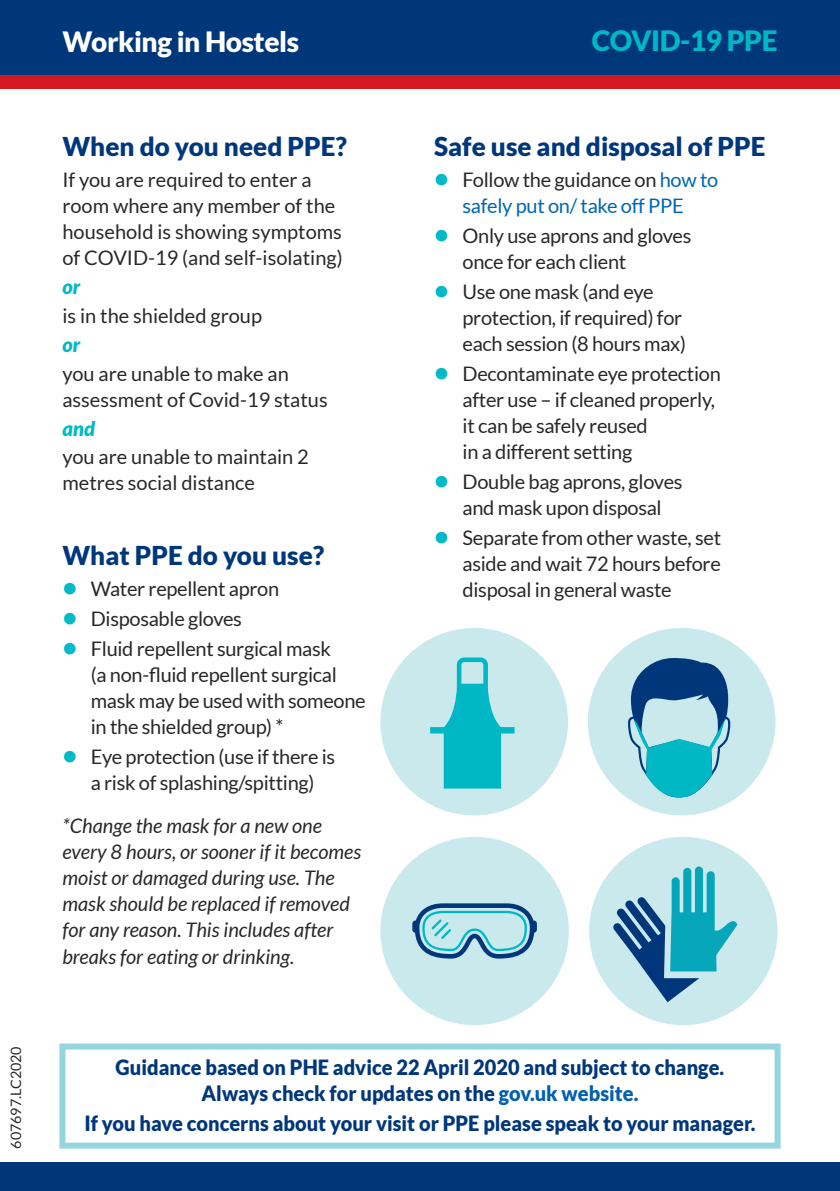
<style>
.page{position:relative;width:840px;height:1191px;background:#fff}
.page>*{position:absolute;margin:0;border:0;box-sizing:border-box;transform-origin:0 0}
.H1_Main_Heading{font:900 28px "Lato";letter-spacing:-.015em;color:#fff}
.H1_Main_Heading-2{font:900 28px "Lato";letter-spacing:-.015em;color:#00b7c6}
.LC_Subhead{font:900 26px "Lato";color:#00377b}
.H2_Heading{font:900 21px/25.2px "Lato";color:#00377b;text-align:center;scale:.95 1}
.LC_Bullet_Text{font:20px/26px "Lato";letter-spacing:-.015em;color:#292829}
.LC_Body_Text{font:20px/26px "Lato";color:#292829}
.LC_Italic_text{font:italic 20px/26px "Lato";color:#292829}
.LC_Bullet_Text-2{font:20px/26px "Lato";letter-spacing:-.015em;color:#0066b1}
.LC_Body_Text-2{font:italic 900 20px "Lato";color:#00bac8}
.LC_Body_Text-3{font:14.2px "Lato";color:#292829}
.s1{color:#292829}
.s2{color:#0061ae}
</style>
<div class="page">
<div style="left:0;top:0;width:839px;height:75px;background:#00377b"></div>
<div style="left:59px;top:1043px;width:721px;height:105px;border:6px solid #93d6df"></div>
<div style="left:0;top:1162px;width:839px;height:29px;background:#00377b"></div>
<div style="left:587px;top:628px;width:188px;height:187px;background:#c9e9ed;border-radius:50%"></div>
<svg style="left:628px;top:658px;width:102px;height:139px"></svg>
<div style="left:380px;top:628px;width:187px;height:187px;background:#c9e9ed;border-radius:50%"></div>
<svg style="left:430px;top:657px;width:84px;height:131px"></svg>
<div style="left:588px;top:837px;width:189px;height:188px;background:#c9e9ed;border-radius:50%"></div>
<svg style="left:612px;top:866px;width:125px;height:136px"></svg>
<div style="left:380px;top:837px;width:188px;height:188px;background:#c9e9ed;border-radius:50%"></div>
<svg style="left:412px;top:903px;width:124px;height:55px"></svg>
<div style="left:0;top:75px;width:839px;height:14px;background:#d31820"></div>
<p class="LC_Body_Text-3" style="left:8px;top:1148px;width:104px;rotate:-90deg">607697.LC2020</p>
<h1 class="H1_Main_Heading" style="left:62px;top:26px;width:238px">Working in Hostels</h1>
<h1 class="H1_Main_Heading-2" style="left:591px;top:24px;width:187px">COVID-19 PPE</h1>
<p class="LC_Subhead" style="left:62px;top:131px;width:286px">When do you need PPE?</p>
<p class="LC_Body_Text" style="left:62px;top:167px;width:282px">If you are required to enter a room where any member of the household is showing symptoms of COVID-19 (and self-isolating)</p>
<p class="LC_Body_Text-2" style="left:62px;top:275px;width:19px">or</p>
<p class="LC_Body_Text" style="left:62px;top:303px;width:201px">is in the shielded group</p>
<p class="LC_Body_Text-2" style="left:62px;top:333px;width:19px">or</p>
<p class="LC_Body_Text" style="left:62px;top:360px;width:267px">you are unable to make an assessment of Covid-19 status</p>
<p class="LC_Body_Text-2" style="left:62px;top:416px;width:34px">and</p>
<p class="LC_Body_Text" style="left:62px;top:444px;width:248px">you are unable to maintain 2 metres social distance</p>
<p class="LC_Subhead" style="left:62px;top:540px;width:263px">What PPE do you use?</p>
<p class="LC_Bullet_Text" style="left:91px;top:576px;width:190px">Water repellent apron</p>
<p class="LC_Bullet_Text" style="left:91px;top:606px;width:153px">Disposable gloves</p>
<p class="LC_Bullet_Text" style="left:91px;top:636px;width:276px">Fluid repellent surgical mask<br>(a non-fluid repellent surgical mask may be used with someone in the shielded group) *</p>
<p class="LC_Bullet_Text" style="left:91px;top:744px;width:246px">Eye protection (use if there is a risk of splashing/spitting)</p>
<p class="LC_Italic_text" style="left:62px;top:813px;width:300px">*Change the mask for a new one every 8 hours, or sooner if it becomes moist or damaged during use. The mask should be replaced if removed for any reason. This includes after breaks for eating or drinking.</p>
<p class="LC_Subhead" style="left:434px;top:131px;width:332px">Safe use and disposal of PPE</p>
<p class="LC_Bullet_Text-2" style="left:462px;top:167px;width:257px"><span class="s1">Follow the guidance on</span> how to safely put on/ take off PPE</p>
<p class="LC_Bullet_Text" style="left:462px;top:223px;width:230px">Only use aprons and gloves once for each client</p>
<p class="LC_Bullet_Text" style="left:462px;top:279px;width:225px">Use one mask (and eye protection, if required) for each session (8 hours max)</p>
<p class="LC_Bullet_Text" style="left:462px;top:361px;width:260px">Decontaminate eye protection after use – if cleaned properly, it can be safely reused<br>in a different setting</p>
<p class="LC_Bullet_Text" style="left:462px;top:469px;width:221px">Double bag aprons, gloves and mask upon disposal</p>
<p class="LC_Bullet_Text" style="left:462px;top:525px;width:260px;text-align:justify">Separate from other waste, set aside and wait 72 hours before disposal in general waste</p>
<h2 class="H2_Heading" style="left:116px;top:1054px;width:641px">Guidance based on PHE advice 22 April 2020 and subject to change.<br>Always check for updates on the <span class="s2">gov.uk website.</span></h2>
<h2 class="H2_Heading" style="left:84px;top:1110px;width:707px">If you have concerns about your visit or PPE please speak to your manager.</h2>
</div>
